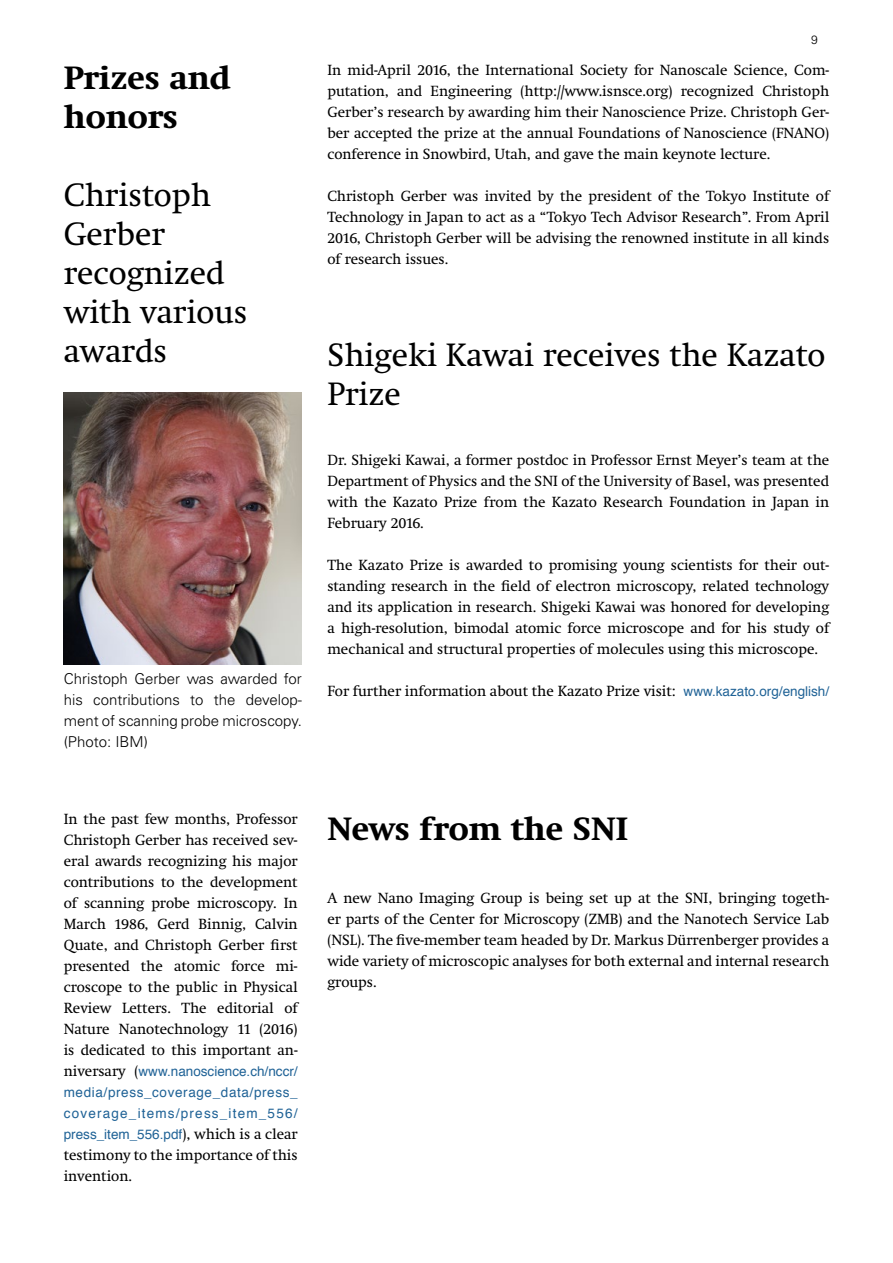
<style>
.page{position:relative;width:893px;height:1263px;background:#fff}
.page>*{position:absolute;margin:0;border:0;box-sizing:border-box;transform-origin:0 0}
.t1{font:33px/39px "Swift Neue LT Pro";color:#000}
.t2{font:700 33px/39px "Swift Neue LT Pro";color:#000}
.t3{font:15px/21px "Swift Neue LT Pro";color:#000;text-align:justify}
.t4{font:300 15px/21px "Univers LT Std";color:#000;text-align:justify}
.t5{font:13.5px/21px "Helvetica";letter-spacing:.065em;color:#1f6296;text-align:justify}
.t6{font:300 12px "Univers LT Std";color:#000}
.s1{font-family:"Helvetica";font-size:13.5px;color:#1f6296}
.s2{font-family:"Swift Neue LT Pro";font-size:15px;color:#000}
</style>
<div class="page">
<img style="left:64px;top:393px;width:238px;height:271px">
<h1 class="t2" style="left:64px;top:58px;width:169px">Prizes and honors</h1>
<h1 class="t1" style="left:64px;top:175px;width:185px">Christoph<br>Gerber recognized with various awards</h1>
<p class="t4" style="left:64px;top:668px;width:240px">Christoph Gerber was awarded for his contributions to the develop&shy;ment of scanning probe microscopy. (Photo: IBM)</p>
<p class="t6" style="left:811px;top:33px;width:8px">9</p>
<p class="t3" style="left:327px;top:60px;width:503px">In mid-April 2016, the International Society for Nanoscale Science, Com&shy;putation, and Engineering (http://www.isnsce.org) recognized Christoph Gerber’s research by awarding him their Nanoscience Prize. Christoph Ger&shy;ber accepted the prize at the annual Foundations of Nanoscience (FNANO) conference in Snowbird, Utah, and gave the main keynote lecture.</p>
<p class="t3" style="left:327px;top:186px;width:503px">Christoph Gerber was invited by the president of the Tokyo Institute of Technology in Japan to act as a “Tokyo Tech Advisor Research”. From April 2016, Christoph Gerber will be advising the renowned institute in all kinds of research issues.</p>
<h1 class="t1" style="left:327px;top:335px;width:500px">Shigeki Kawai receives the Kazato<br>Prize</h1>
<p class="t3" style="left:327px;top:450px;width:503px">Dr. Shigeki Kawai, a former postdoc in Professor Ernst Meyer’s team at the Department of Physics and the SNI of the University of Basel, was presented with the Kazato Prize from the Kazato Research Foundation in Japan in February 2016.</p>
<p class="t3" style="left:327px;top:555px;width:503px">The Kazato Prize is awarded to promising young scientists for their out&shy;standing research in the field of electron microscopy, related technology and its application in research. Shigeki Kawai was honored for developing a high-resolution, bimodal atomic force microscope and for his study of mechanical and structural properties of molecules using this microscope.</p>
<p class="t3" style="left:327px;top:681px;width:503px">For further information about the Kazato Prize visit: <span class="s1">www.kazato.org/english/</span></p>
<p class="t3" style="left:64px;top:808px;width:235px">In the past few months, Professor Christoph Gerber has received sev&shy;eral awards recognizing his major contributions to the development of scanning probe microscopy. In March 1986, Gerd Binnig, Calvin Quate, and Christoph Gerber first presented the atomic force mi&shy;croscope to the public in Physical Review Letters. The editorial of Nature Nanotechnology 11 (2016) is dedicated to this important an-</p>
<p class="t5" style="left:64px;top:1061px;width:235px"><span class="s2">niversary (</span>www.nanoscience.ch/nccr/ media/press_coverage_data/press_ coverage_items/press_item_556/ press_item_556.pdf<span class="s2">), which is a clear</span></p>
<p class="t3" style="left:64px;top:1144px;width:235px">testimony to the importance of this invention.</p>
<h1 class="t2" style="left:327px;top:809px;width:302px">News from the SNI</h1>
<p class="t3" style="left:327px;top:888px;width:503px">A new Nano Imaging Group is being set up at the SNI, bringing togeth&shy;er parts of the Center for Microscopy (ZMB) and the Nanotech Service Lab (NSL). The five-member team headed by Dr. Markus Dürrenberger provides a wide variety of microscopic analyses for both external and internal research groups.</p>
</div>
